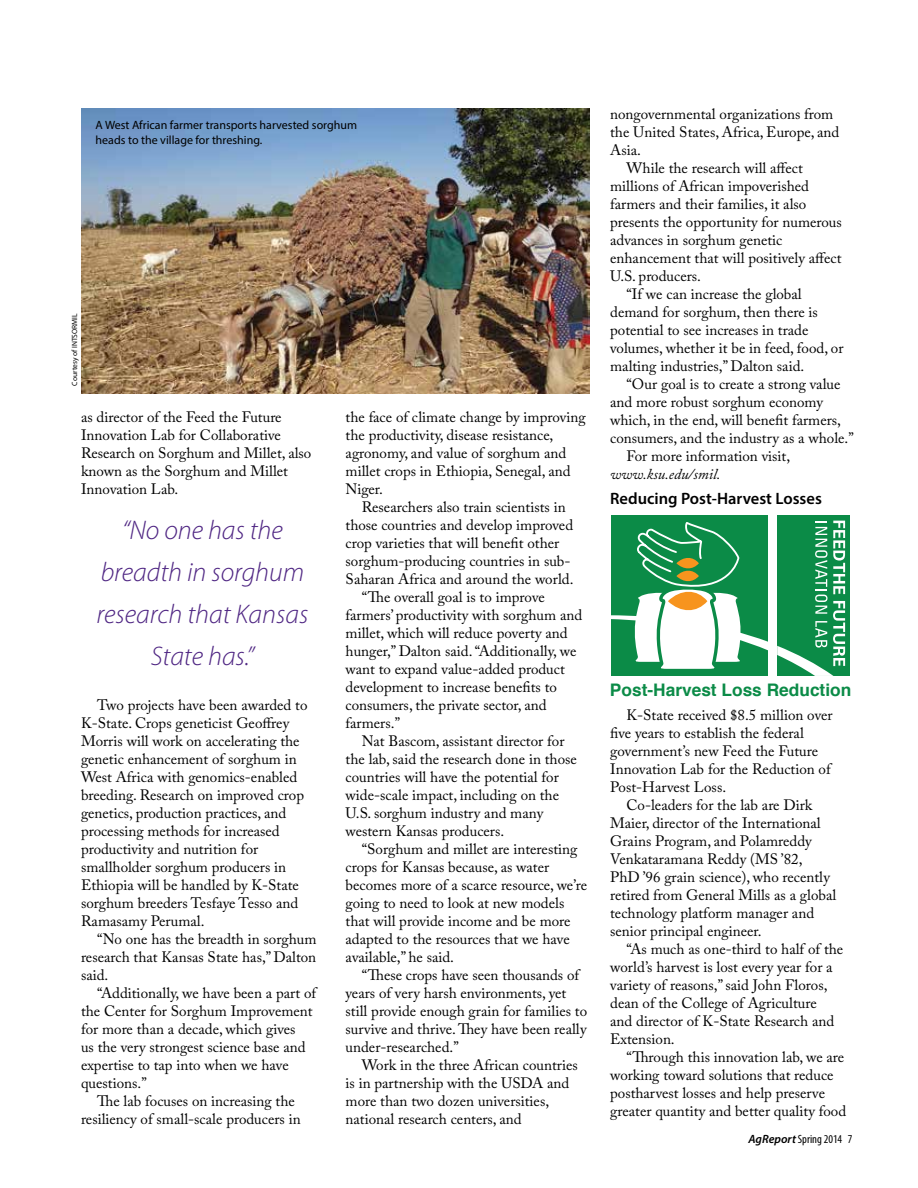
<style>
.page{position:relative;width:918px;height:1188px;background:#fff}
.page>*{position:absolute;margin:0;border:0;box-sizing:border-box;transform-origin:0 0}
.t1{font:italic 300 27px/42px "Myriad Pro";color:#4f2683;text-align:center}
.t2{font:700 17.25px "Helvetica";color:#0b8b47}
.t3{font:600 16.5px "Myriad Pro";color:#000}
.t4{font:15px/18px "Adobe Caslon Pro";color:#000}
.t5{font:italic 15px "Adobe Caslon Pro";color:#000}
.t6{font:12px/15px "Myriad Pro";color:#000}
.t7{font:condensed 12px "Myriad Pro";color:#000}
.t8{font:7.5px "Myriad Pro";color:#000}
.s1{font-weight:600;font-style:italic;font-stretch:normal}
</style>
<div class="page">
<div style="left:611px;top:515px;width:157px;height:161px;background:#0b8b47"></div>
<div style="left:777px;top:515px;width:73px;height:161px;background:#0b8b47"></div>
<svg style="left:777px;top:521px;width:68px;height:155px"></svg>
<svg style="left:611px;top:522px;width:157px;height:147px"></svg>
<img style="left:81px;top:108px;width:509px;height:286px">
<p class="t6" style="left:96px;top:118px;width:263px">A West African farmer transports harvested sorghum heads to the village for threshing.</p>
<p class="t8" style="left:70px;top:386px;width:74px;rotate:-90deg">Courtesy of INTSORMIL</p>
<p class="t4" style="left:81px;top:407px;width:232px">as director of the Feed the Future<br>Innovation Lab for Collaborative<br>Research on Sorghum and Millet, also known as the Sorghum and Millet<br>Innovation Lab.</p>
<h1 class="t1" style="left:97px;top:509px;width:213px">“No one has the breadth in sorghum research that Kansas<br>State has.”</h1>
<p class="t4" style="left:81px;top:695px;width:228px;text-indent:16px">Two projects have been awarded to K-State. Crops geneticist Geoffrey Morris will work on accelerating the genetic enhancement of sorghum in West Africa with genomics-enabled breeding. Research on improved crop genetics, production practices, and processing methods for increased productivity and nutrition for smallholder sorghum producers in Ethiopia will be handled by K-State sorghum breeders Tesfaye Tesso and Ramasamy Perumal.</p>
<p class="t4" style="left:81px;top:929px;width:237px;text-align:justify;text-indent:16px">“No one has the breadth in sorghum research that Kansas State has,” Dalton said.</p>
<p class="t4" style="left:81px;top:983px;width:237px;text-indent:16px">“Additionally, we have been a part of the Center for Sorghum Improvement for more than a decade, which gives<br>us the very strongest science base and expertise to tap into when we have questions.”</p>
<p class="t4" style="left:81px;top:1091px;width:221px;text-indent:16px">The lab focuses on increasing the resiliency of small-scale producers in</p>
<p class="t4" style="left:346px;top:407px;width:242px">the face of climate change by improving the productivity, disease resistance, agronomy, and value of sorghum and millet crops in Ethiopia, Senegal, and<br>Niger.</p>
<p class="t4" style="left:362px;top:497px;width:205px">Researchers also train scientists in</p>
<p class="t4" style="left:346px;top:515px;width:229px">those countries and develop improved</p>
<p class="t4" style="left:346px;top:533px;width:215px">crop varieties that will benefit other</p>
<p class="t4" style="left:346px;top:551px;width:226px">sorghum-producing countries in sub-</p>
<p class="t4" style="left:346px;top:569px;width:229px">Saharan Africa and around the world.</p>
<p class="t4" style="left:362px;top:587px;width:185px">“The overall goal is to improve</p>
<p class="t4" style="left:346px;top:605px;width:238px">farmers’ productivity with sorghum and</p>
<p class="t4" style="left:346px;top:623px;width:224px">millet, which will reduce poverty and</p>
<p class="t4" style="left:346px;top:641px;width:232px">hunger,” Dalton said. “Additionally, we</p>
<p class="t4" style="left:346px;top:659px;width:221px">want to expand value-added product</p>
<p class="t4" style="left:346px;top:677px;width:213px">development to increase benefits to</p>
<p class="t4" style="left:346px;top:695px;width:203px">consumers, the private sector, and</p>
<p class="t4" style="left:346px;top:713px;width:56px">farmers.”</p>
<p class="t4" style="left:362px;top:731px;width:204px">Nat Bascom, assistant director for</p>
<p class="t4" style="left:346px;top:749px;width:233px">the lab, said the research done in those</p>
<p class="t4" style="left:346px;top:767px;width:215px">countries will have the potential for</p>
<p class="t4" style="left:346px;top:785px;width:215px">wide-scale impact, including on the</p>
<p class="t4" style="left:346px;top:803px;width:199px">U.S. sorghum industry and many</p>
<p class="t4" style="left:346px;top:821px;width:160px">western Kansas producers.</p>
<p class="t4" style="left:362px;top:839px;width:217px">“Sorghum and millet are interesting</p>
<p class="t4" style="left:346px;top:857px;width:205px">crops for Kansas because, as water</p>
<p class="t4" style="left:346px;top:875px;width:243px">becomes more of a scarce resource, we’re</p>
<p class="t4" style="left:346px;top:893px;width:220px">going to need to look at new models</p>
<p class="t4" style="left:346px;top:911px;width:226px">that will provide income and be more</p>
<p class="t4" style="left:346px;top:929px;width:226px">adapted to the resources that we have</p>
<p class="t4" style="left:346px;top:947px;width:110px">available,” he said.</p>
<p class="t4" style="left:362px;top:965px;width:219px">“These crops have seen thousands of</p>
<p class="t4" style="left:346px;top:983px;width:222px">years of very harsh environments, yet</p>
<p class="t4" style="left:346px;top:1001px;width:243px">still provide enough grain for families to</p>
<p class="t4" style="left:346px;top:1019px;width:242px">survive and thrive. They have been really</p>
<p class="t4" style="left:346px;top:1037px;width:115px">under-researched.”</p>
<p class="t4" style="left:362px;top:1055px;width:218px">Work in the three African countries</p>
<p class="t4" style="left:346px;top:1073px;width:225px">is in partnership with the USDA and</p>
<p class="t4" style="left:346px;top:1091px;width:205px">more than two dozen universities,</p>
<p class="t4" style="left:346px;top:1109px;width:178px">national research centers, and</p>
<p class="t4" style="left:610px;top:105px;width:225px">nongovernmental organizations from</p>
<p class="t4" style="left:610px;top:123px;width:231px">the United States, Africa, Europe, and</p>
<p class="t4" style="left:610px;top:141px;width:32px">Asia.</p>
<p class="t4" style="left:626px;top:159px;width:178px">While the research will affect</p>
<p class="t4" style="left:610px;top:177px;width:200px">millions of African impoverished</p>
<p class="t4" style="left:610px;top:195px;width:198px">farmers and their families, it also</p>
<p class="t4" style="left:610px;top:213px;width:233px">presents the opportunity for numerous</p>
<p class="t4" style="left:610px;top:231px;width:174px">advances in sorghum genetic</p>
<p class="t4" style="left:610px;top:249px;width:233px">enhancement that will positively affect</p>
<p class="t4" style="left:610px;top:267px;width:92px">U.S. producers.</p>
<p class="t4" style="left:626px;top:285px;width:177px">“If we can increase the global</p>
<p class="t4" style="left:610px;top:303px;width:209px">demand for sorghum, then there is</p>
<p class="t4" style="left:610px;top:321px;width:200px">potential to see increases in trade</p>
<p class="t4" style="left:610px;top:339px;width:235px">volumes, whether it be in feed, food, or</p>
<p class="t4" style="left:610px;top:357px;width:196px">malting industries,” Dalton said.</p>
<p class="t4" style="left:626px;top:375px;width:216px">“Our goal is to create a strong value</p>
<p class="t4" style="left:610px;top:393px;width:214px">and more robust sorghum economy</p>
<p class="t4" style="left:610px;top:411px;width:232px">which, in the end, will benefit farmers,</p>
<p class="t4" style="left:610px;top:429px;width:245px">consumers, and the industry as a whole.”</p>
<p class="t4" style="left:626px;top:447px;width:165px">For more information visit,</p>
<p class="t5" style="left:610px;top:465px;width:112px">www.ksu.edu/smil.</p>
<p class="t3" style="left:610px;top:488px;width:213px">Reducing Post-Harvest Losses</p>
<p class="t2" style="left:610px;top:676px;width:243px">Post-Harvest Loss Reduction</p>
<p class="t4" style="left:610px;top:706px;width:224px;text-indent:16px">K-State received $8.5 million over five years to establish the federal government’s new Feed the Future<br>Innovation Lab for the Reduction of<br>Post-Harvest Loss.</p>
<p class="t4" style="left:610px;top:796px;width:228px;text-indent:16px">Co-leaders for the lab are Dirk Maier, director of the International Grains Program, and Polamreddy Venkataramana Reddy (MS ’82,<br>PhD ’96 grain science), who recently retired from General Mills as a global technology platform manager and senior principal engineer.</p>
<p class="t4" style="left:610px;top:940px;width:235px;text-indent:16px">“As much as one-third to half of the world’s harvest is lost every year for a variety of reasons,” said John Floros, dean of the College of Agriculture<br>and director of K-State Research and<br>Extension.</p>
<p class="t4" style="left:610px;top:1048px;width:238px;text-indent:16px">“Through this innovation lab, we are working toward solutions that reduce postharvest losses and help preserve greater quantity and better quality food</p>
<p class="t7" style="left:749px;top:1132px;width:105px"><span class="s1">AgReport</span> Spring 2014 7</p>
</div>
